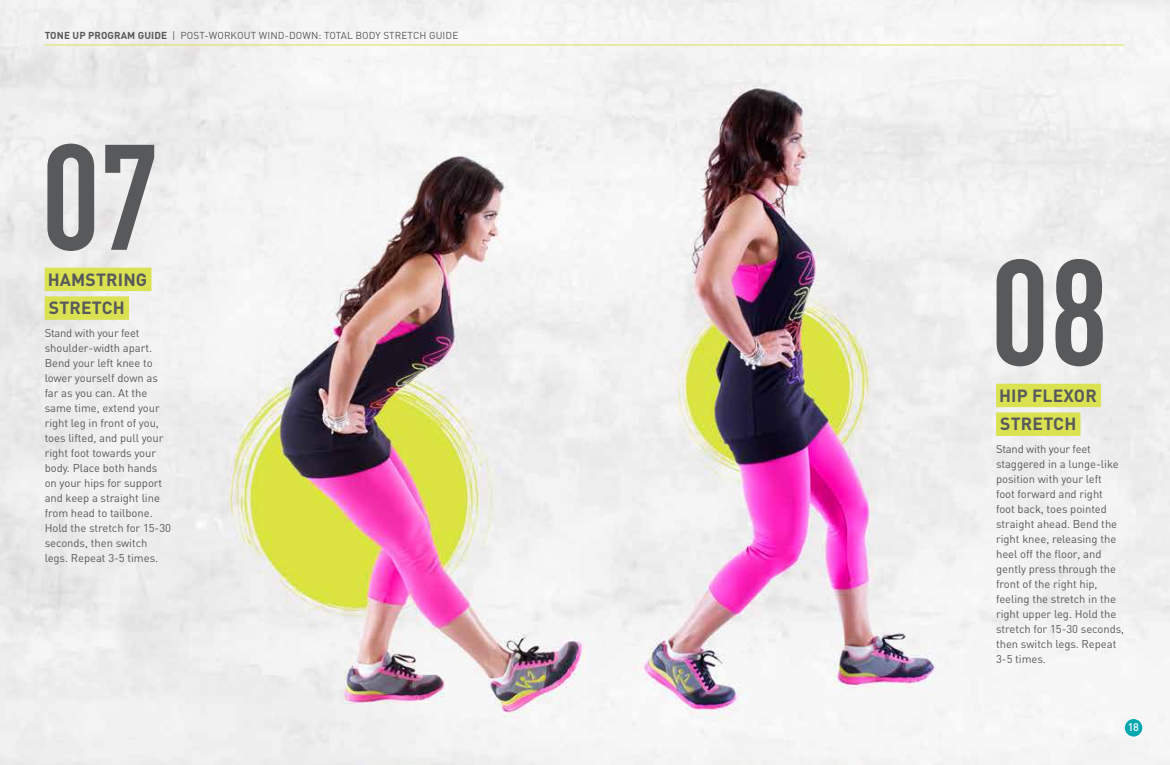
<style>
.page{position:relative;width:1170px;height:765px;background:#fff}
.page>*{position:absolute;margin:0;border:0;box-sizing:border-box;transform-origin:0 0}
.t1{font:700 condensed 147.5px "DIN Pro";color:#58595b}
.t2{font:700 17.5px/28.8px "DIN Pro";letter-spacing:.01em;color:#58595b}
.t3{font:11.25px/15px "DIN";letter-spacing:-.005em;color:#58595b}
.t4{font:11.25px "DIN Pro";letter-spacing:-.02em;color:#58595b}
.t5{font:500 11px "DIN";color:#fff}
.t6{font:10px "DIN Pro";letter-spacing:.01em;color:#58595b}
.s1{font-weight:700}
</style>
<div class="page">
<img style="left:0;top:0;width:1170px;height:765px">
<div style="left:1125px;top:719px;width:17px;height:18px;background:#05a7af;border-radius:50%"></div>
<div style="left:45px;top:268px;width:106px;height:23px;background:#dae252"></div>
<div style="left:45px;top:296px;width:84px;height:24px;background:#dae252"></div>
<div style="left:996px;top:384px;width:105px;height:23px;background:#dae252"></div>
<div style="left:996px;top:412px;width:84px;height:24px;background:#dae252"></div>
<hr style="left:45px;top:45px;width:1080px;height:1px;background:#dae252">
<p class="t6" style="left:45px;top:27px;width:415px"><span class="s1">TONE UP PROGRAM GUIDE</span> | POST-WORKOUT WIND-DOWN: TOTAL BODY STRETCH GUIDE</p>
<h1 class="t1" style="left:41px;top:86px;width:120px">07</h1>
<h2 class="t2" style="left:48px;top:263px;width:101px">HAMSTRING<br>STRETCH</h2>
<p class="t4" style="left:45px;top:324px;width:96px">Stand with your feet</p>
<p class="t3" style="left:45px;top:340px;width:128px">shoulder-width apart.<br>Bend your left knee to lower yourself down as far as you can. At the same time, extend your right leg in front of you, toes lifted, and pull your right foot towards your body. Place both hands on your hips for support and keep a straight line from head to tailbone.<br>Hold the stretch for 15-30 seconds, then switch legs. Repeat 3-5 times.</p>
<h1 class="t1" style="left:990px;top:201px;width:120px">08</h1>
<h2 class="t2" style="left:999px;top:379px;width:99px">HIP FLEXOR<br>STRETCH</h2>
<p class="t4" style="left:996px;top:440px;width:96px">Stand with your feet</p>
<p class="t3" style="left:996px;top:456px;width:130px">staggered in a lunge-like position with your left<br>foot forward and right foot back, toes pointed straight ahead. Bend the right knee, releasing the heel off the floor, and gently press through the front of the right hip, feeling the stretch in the right upper leg. Hold the stretch for 15-30 seconds, then switch legs. Repeat<br>3-5 times.</p>
<p class="t5" style="left:1128px;top:720px;width:13px">18</p>
</div>
